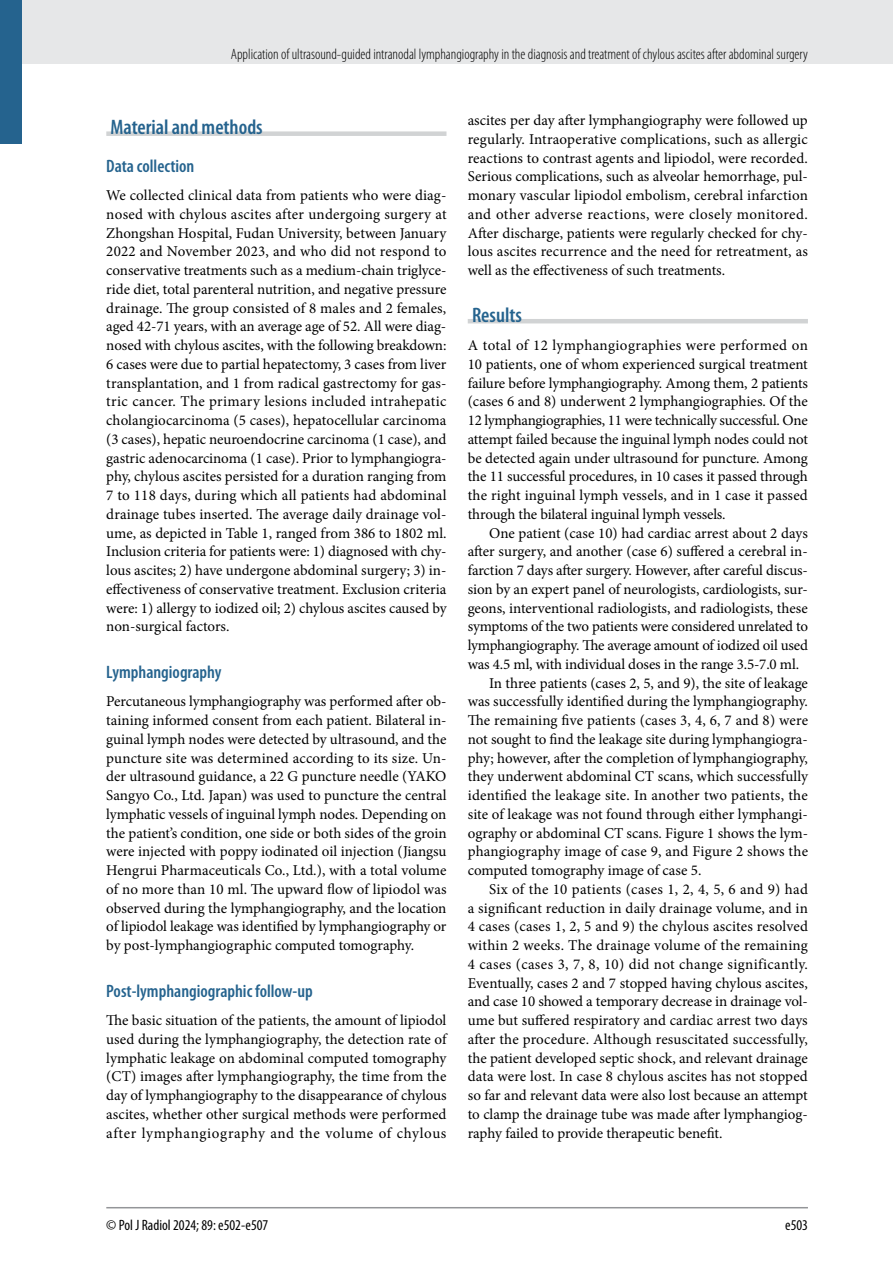
<style>
.page{position:relative;width:893px;height:1263px;background:#fff}
.page>*{position:absolute;margin:0;border:0;box-sizing:border-box;transform-origin:0 0}
.t1{font:600 condensed 21px "Myriad Pro";color:#25638e}
.t2{font:600 condensed 18px "Myriad Pro";color:#25638e}
.t3{font:15px/18.8px "Minion Pro";color:#000;text-align:justify}
.t4{font:300 condensed 15px "Myriad Pro";color:#000}
.t5{font:15px "Minion Pro";letter-spacing:.02em;color:#000}
.t6{font:15px "Minion Pro";letter-spacing:.025em;color:#000}
.t7{font:condensed 15px "Myriad Pro";color:#000}
</style>
<div class="page">
<div style="left:0;top:0;width:893px;height:64px;background:#e6e7e8"></div>
<hr style="left:106px;top:1207px;width:702px;height:1px;background:#939598">
<div style="left:0;top:0;width:21px;height:144px;background:#25638e"></div>
<div style="left:106px;top:131px;width:340px;height:5px;background:#d1d3d4"></div>
<hr style="left:468px;top:319px;width:340px;height:4px;background:#d1d3d4">
<p class="t4" style="left:231px;top:45px;width:579px">Application of ultrasound-guided intranodal lymphangiography in the diagnosis and treatment of chylous ascites after abdominal surgery</p>
<h1 class="t1" style="left:111px;top:114px;width:154px">Material and methods</h1>
<p class="t2" style="left:106px;top:154px;width:90px">Data collection</p>
<p class="t3" style="left:106px;top:186px;width:342px;text-align:left">We collected clinical data from patients who were diag&shy;nosed with chylous ascites after undergoing surgery at Zhongshan Hospital, Fudan University, between January 2022 and November 2023, and who did not respond to conservative treatments such as a medium-chain triglyce&shy;ride diet, total parenteral nutrition, and negative pressure drainage. The group consisted of 8 males and 2 females, aged 42-71 years, with an average age of 52. All were diag&shy;nosed with chylous ascites, with the following breakdown:<br>6 cases were due to partial hepatectomy, 3 cases from liver transplantation, and 1 from radical gastrectomy for gas&shy;tric cancer. The primary lesions included intrahepatic cholangiocarcinoma (5 cases), hepatocellular carcinoma (3 cases), hepatic neuroendocrine carcinoma (1 case), and gastric adenocarcinoma (1 case). Prior to lymphangiogra&shy;phy, chylous ascites persisted for a duration ranging from 7 to 118 days, during which all patients had abdominal drainage tubes inserted. The average daily drainage vol&shy;ume, as depicted in Table 1, ranged from 386 to 1802 ml.<br>Inclusion criteria for patients were: 1) diagnosed with chy&shy;lous ascites; 2) have undergone abdominal surgery; 3) in&shy;effectiveness of conservative treatment. Exclusion criteria were: 1) allergy to iodized oil; 2) chylous ascites caused by non-surgical factors.</p>
<p class="t2" style="left:106px;top:661px;width:117px">Lymphangiography</p>
<p class="t3" style="left:106px;top:692px;width:342px">Percutaneous lymphangiography was performed after ob&shy;taining informed consent from each patient. Bilateral in&shy;guinal lymph nodes were detected by ultrasound, and the puncture site was determined according to its size. Un&shy;der ultrasound guidance, a 22 G puncture needle (YAKO Sangyo Co., Ltd. Japan) was used to puncture the central lymphatic vessels of inguinal lymph nodes. Depending on the patient’s condition, one side or both sides of the groin were injected with poppy iodinated oil injection (Jiangsu Hengrui Pharmaceuticals Co., Ltd.), with a total volume of no more than 10 ml. The upward flow of lipiodol was observed during the lymphangiography, and the location of lipiodol leakage was identified by lymphangiography or by post-lymphangiographic computed tomography.</p>
<p class="t2" style="left:106px;top:979px;width:208px">Post-lymphangiographic follow-up</p>
<p class="t3" style="left:106px;top:1011px;width:342px">The basic situation of the patients, the amount of lipiodol used during the lymphangiography, the detection rate of lymphatic leakage on abdominal computed tomography (CT) images after lymphangiography, the time from the day of lymphangiography to the disappearance of chylous ascites, whether other surgical methods were performed after lymphangiography and the volume of chylous</p>
<p class="t3" style="left:468px;top:111px;width:342px">ascites per day after lymphangiography were followed up regularly. Intraoperative complications, such as allergic reactions to contrast agents and lipiodol, were recorded.<br>Serious complications, such as alveolar hemorrhage, pul&shy;monary vascular lipiodol embolism, cerebral infarction and other adverse reactions, were closely monitored.<br>After discharge, patients were regularly checked for chy&shy;lous ascites recurrence and the need for retreatment, as well as the effectiveness of such treatments.</p>
<h1 class="t1" style="left:472px;top:302px;width:51px">Results</h1>
<p class="t3" style="left:468px;top:336px;width:342px">A total of 12 lymphangiographies were performed on 10 patients, one of whom experienced surgical treatment failure before lymphangiography. Among them, 2 patients (cases 6 and 8) underwent 2 lymphangiographies. Of the 12 lymphangiographies, 11 were technically successful. One attempt failed because the inguinal lymph nodes could not be detected again under ultrasound for puncture. Among the 11 successful procedures, in 10 cases it passed through the right inguinal lymph vessels, and in 1 case it passed through the bilateral inguinal lymph vessels.</p>
<p class="t3" style="left:489px;top:523px;width:320px">One patient (case 10) had cardiac arrest about 2 days</p>
<p class="t3" style="left:468px;top:542px;width:342px">after surgery, and another (case 6) suffered a cerebral in-</p>
<p class="t3" style="left:468px;top:561px;width:342px">farction 7 days after surgery. However, after careful discus-</p>
<p class="t3" style="left:468px;top:580px;width:342px">sion by an expert panel of neurologists, cardiologists, sur-</p>
<p class="t3" style="left:468px;top:598px;width:342px">geons, interventional radiologists, and radiologists, these</p>
<p class="t3" style="left:468px;top:617px;width:342px">symptoms of the two patients were considered unrelated to</p>
<p class="t3" style="left:468px;top:636px;width:342px">lymphangiography. The average amount of iodized oil used</p>
<p class="t3" style="left:468px;top:655px;width:333px">was 4.5 ml, with individual doses in the range 3.5-7.0 ml.</p>
<p class="t3" style="left:489px;top:673px;width:320px">In three patients (cases 2, 5, and 9), the site of leakage</p>
<p class="t3" style="left:468px;top:692px;width:342px">was successfully identified during the lymphangiography.</p>
<p class="t3" style="left:468px;top:711px;width:342px">The remaining five patients (cases 3, 4, 6, 7 and 8) were</p>
<p class="t3" style="left:468px;top:730px;width:342px">not sought to find the leakage site during lymphangiogra-</p>
<p class="t3" style="left:468px;top:748px;width:342px">phy; however, after the completion of lymphangiography,</p>
<p class="t3" style="left:468px;top:767px;width:342px">they underwent abdominal CT scans, which successfully</p>
<p class="t5" style="left:468px;top:785px;width:342px">identified the leakage site. In another two patients, the</p>
<p class="t3" style="left:468px;top:805px;width:342px">site of leakage was not found through either lymphangi-</p>
<p class="t3" style="left:468px;top:823px;width:342px">ography or abdominal CT scans. Figure 1 shows the lym-</p>
<p class="t3" style="left:468px;top:842px;width:342px">phangiography image of case 9, and Figure 2 shows the</p>
<p class="t3" style="left:468px;top:861px;width:235px">computed tomography image of case 5.</p>
<p class="t5" style="left:489px;top:879px;width:320px">Six of the 10 patients (cases 1, 2, 4, 5, 6 and 9) had</p>
<p class="t3" style="left:468px;top:898px;width:342px">a significant reduction in daily drainage volume, and in</p>
<p class="t3" style="left:468px;top:917px;width:342px">4 cases (cases 1, 2, 5 and 9) the chylous ascites resolved</p>
<p class="t3" style="left:468px;top:936px;width:342px">within 2 weeks. The drainage volume of the remaining</p>
<p class="t6" style="left:468px;top:954px;width:342px">4 cases (cases 3, 7, 8, 10) did not change significantly.</p>
<p class="t3" style="left:468px;top:973px;width:342px">Eventually, cases 2 and 7 stopped having chylous ascites,</p>
<p class="t3" style="left:468px;top:992px;width:342px">and case 10 showed a temporary decrease in drainage vol-</p>
<p class="t3" style="left:468px;top:1011px;width:342px">ume but suffered respiratory and cardiac arrest two days</p>
<p class="t3" style="left:468px;top:1030px;width:342px">after the procedure. Although resuscitated successfully,</p>
<p class="t3" style="left:468px;top:1048px;width:342px">the patient developed septic shock, and relevant drainage</p>
<p class="t3" style="left:468px;top:1067px;width:342px">data were lost. In case 8 chylous ascites has not stopped</p>
<p class="t3" style="left:468px;top:1086px;width:342px">so far and relevant data were also lost because an attempt</p>
<p class="t3" style="left:468px;top:1105px;width:342px">to clamp the drainage tube was made after lymphangiog-</p>
<p class="t3" style="left:468px;top:1123px;width:256px">raphy failed to provide therapeutic benefit.</p>
<p class="t7" style="left:106px;top:1216px;width:164px">© Pol J Radiol 2024; 89: e502-e507</p>
<p class="t7" style="left:785px;top:1216px;width:24px">e503</p>
</div>
